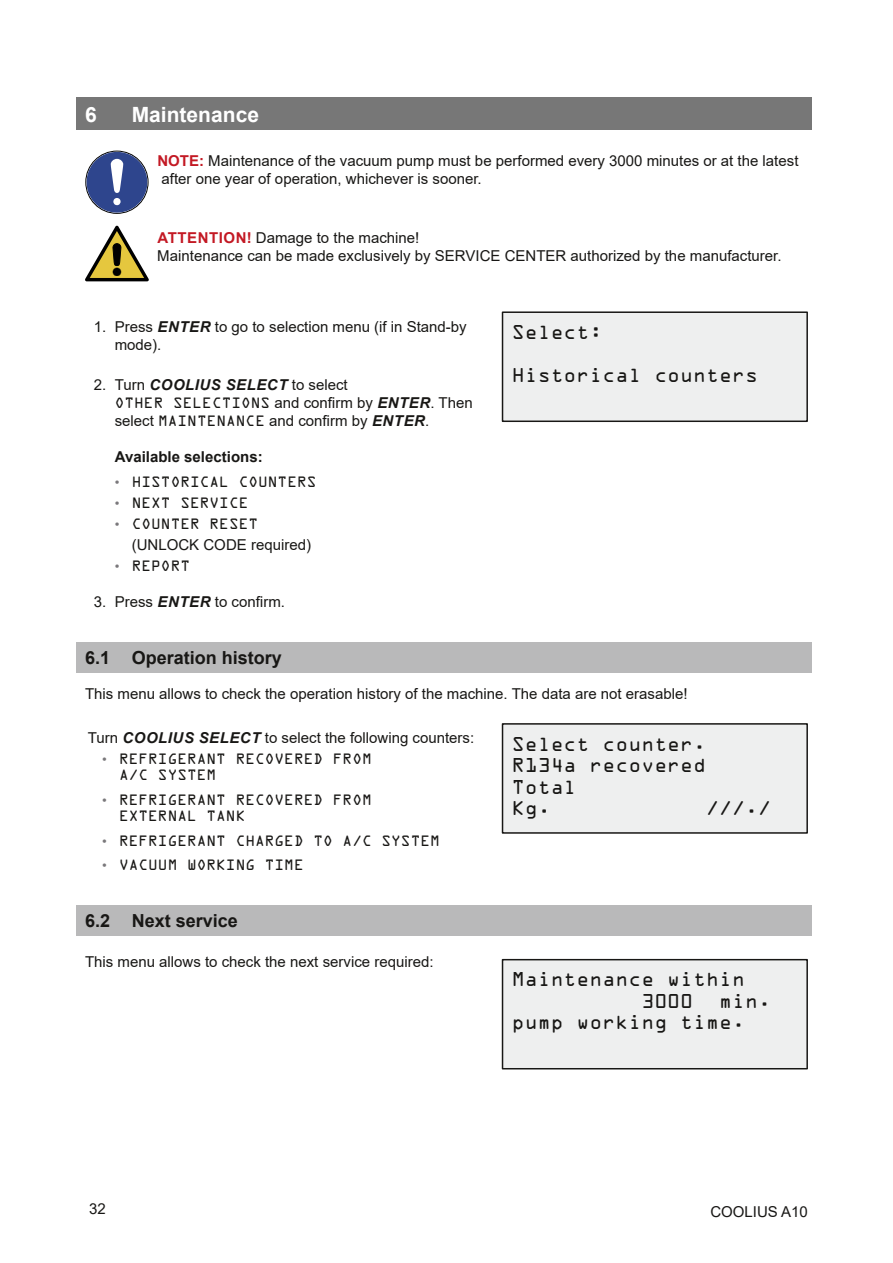
<style>
.page{position:relative;width:893px;height:1263px;background:#fff}
.page>*{position:absolute;margin:0;border:0;box-sizing:border-box;transform-origin:0 0}
.t1{font:700 21px "Arial";color:#fff}
.t2{font:18px/21.6px "OCRA Std";color:#181715}
.t3{font:700 18px "Arial";color:#181715}
.t4{font:15px/18px "Arial";color:#181715}
.t5{font:700 15px "Arial";color:#181715}
.t6{font:13.5px/16.2px "OCRA Std";color:#181715}
.s1{font-weight:700;color:#c31924}
.s2{font-weight:700;font-style:italic}
.s3{font-family:"OCRA Std";font-size:13.5px}
.s4{font-family:"Arial";color:#7a787b}
</style>
<div class="page">
<div style="left:77px;top:98px;width:735px;height:32px;background:#777"></div>
<div style="left:77px;top:642px;width:735px;height:30px;background:#b9b9ba"></div>
<div style="left:77px;top:905px;width:735px;height:30px;background:#b9b9ba"></div>
<svg style="left:85px;top:150px;width:64px;height:63px"></svg>
<svg style="left:85px;top:226px;width:64px;height:55px"></svg>
<div style="left:502px;top:312px;width:305px;height:109px;background:#eeefef"></div>
<div style="left:502px;top:311px;width:306px;height:111px;border:2px solid #181715"></div>
<div style="left:502px;top:724px;width:305px;height:109px;background:#eeefef"></div>
<div style="left:502px;top:723px;width:306px;height:111px;border:2px solid #181715"></div>
<div style="left:502px;top:960px;width:305px;height:109px;background:#eeefef"></div>
<div style="left:502px;top:959px;width:306px;height:110px;border:2px solid #181715"></div>
<h1 class="t1" style="left:85px;top:99px;width:13px">6</h1>
<h1 class="t1" style="left:132px;top:99px;width:129px">Maintenance</h1>
<p class="t4" style="left:157px;top:152px;width:643px"><span class="s1">NOTE:</span> Maintenance of the vacuum pump must be performed every 3000 minutes or at the latest after one year of operation, whichever is sooner.</p>
<p class="t4" style="left:157px;top:228px;width:626px"><span class="s1">ATTENTION!</span> Damage to the machine!<br>Maintenance can be made exclusively by SERVICE CENTER authorized by the manufacturer.</p>
<p class="t4" style="left:115px;top:317px;width:353px;text-indent:-21px">1. Press <span class="s2">ENTER</span> to go to selection menu (if in Stand-by mode).</p>
<p class="t4" style="left:115px;top:376px;width:359px;text-indent:-21px">2. Turn <span class="s2">COOLIUS SELECT</span> to select<br><span class="s3">OTHER SELECTIONS</span> and confirm by <span class="s2">ENTER</span>. Then select <span class="s3">MAINTENANCE</span> and confirm by <span class="s2">ENTER</span>.</p>
<p class="t5" style="left:115px;top:446px;width:149px">Available selections:</p>
<p class="t6" style="left:115px;top:475px;width:203px"><span class="s4">•</span> HISTORICAL COUNTERS</p>
<p class="t6" style="left:115px;top:496px;width:135px"><span class="s4">•</span> NEXT SERVICE</p>
<p class="t6" style="left:115px;top:517px;width:145px"><span class="s4">•</span> COUNTER RESET</p>
<p class="t4" style="left:132px;top:536px;width:181px">(UNLOCK CODE required)</p>
<p class="t6" style="left:115px;top:559px;width:77px"><span class="s4">•</span> REPORT</p>
<p class="t4" style="left:94px;top:593px;width:193px">3. Press <span class="s2">ENTER</span> to confirm.</p>
<p class="t2" style="left:512px;top:323px;width:92px">Select:</p>
<p class="t2" style="left:512px;top:366px;width:248px">Historical counters</p>
<p class="t3" style="left:85px;top:645px;width:198px">6.1 Operation history</p>
<p class="t4" style="left:85px;top:684px;width:604px">This menu allows to check the operation history of the machine. The data are not erasable!</p>
<p class="t4" style="left:88px;top:729px;width:388px">Turn <span class="s2">COOLIUS SELECT</span> to select the following counters:</p>
<p class="t6" style="left:119px;top:752px;width:254px;text-indent:-17px"><span class="s4">•</span> REFRIGERANT RECOVERED FROM<br>A/C SYSTEM</p>
<p class="t6" style="left:119px;top:793px;width:254px;text-indent:-17px"><span class="s4">•</span> REFRIGERANT RECOVERED FROM<br>EXTERNAL TANK</p>
<p class="t6" style="left:102px;top:834px;width:339px"><span class="s4">•</span> REFRIGERANT CHARGED TO A/C SYSTEM</p>
<p class="t6" style="left:102px;top:858px;width:203px"><span class="s4">•</span> VACUUM WORKING TIME</p>
<p class="t2" style="left:512px;top:734px;width:196px">Select counter.<br>R134a recovered<br>Total<br>Kg.</p>
<p class="t2" style="left:706px;top:799px;width:66px">///./</p>
<p class="t3" style="left:85px;top:908px;width:154px">6.2 Next service</p>
<p class="t4" style="left:85px;top:953px;width:350px">This menu allows to check the next service required:</p>
<p class="t2" style="left:641px;top:970px;width:105px;text-indent:-130px">Maintenance within<br>3000</p>
<p class="t2" style="left:512px;top:992px;width:261px;text-indent:207px">min. pump working time.</p>
<p class="t4" style="left:89px;top:1200px;width:18px">32</p>
<p class="t4" style="left:710px;top:1202px;width:99px">COOLIUS A10</p>
</div>
